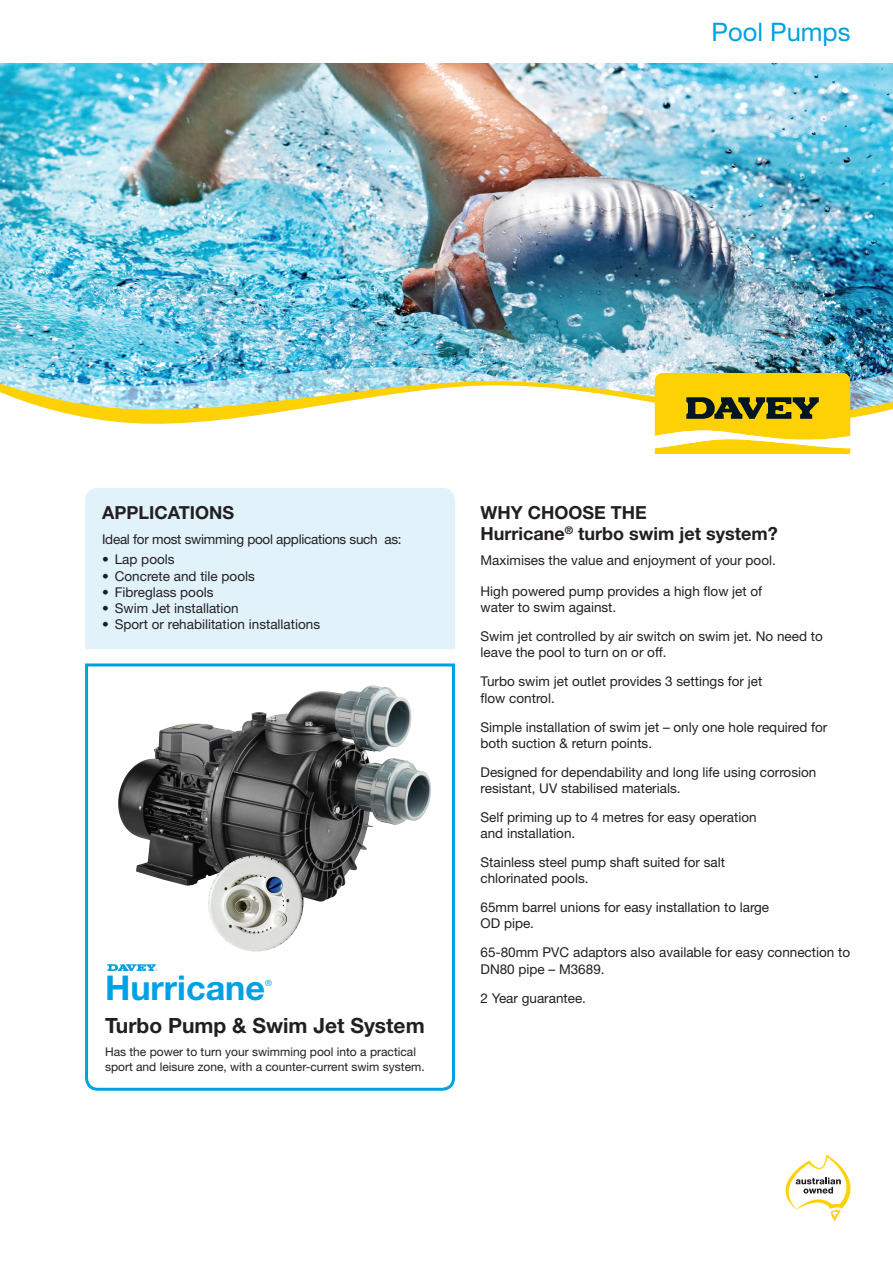
<style>
.page{position:relative;width:893px;height:1263px;background:#fff}
.page>*{position:absolute;margin:0;border:0;box-sizing:border-box;transform-origin:0 0}
.t1{font:700 34.2px "Helvetica Neue";color:#00a1e3}
.t2{font:25.5px "Helvetica Neue LT Std";color:#00a1e3}
.t3{font:700 21px "Helvetica Neue LT Std";color:#231f20}
.t4{font:700 18px/21.6px "Helvetica Neue LT Std";color:#231f20;text-align:center}
.t5{font:13.5px/16.2px "Helvetica Neue LT Std";color:#231f20}
.t6{font:13.5px "Helvetica Neue LT Std";letter-spacing:-.02em;color:#231f20}
.t7{font:12px/14.4px "Helvetica Neue LT Std";color:#231f20}
.t8{font:8.55px "Helvetica Neue";color:#00a1e3}
</style>
<div class="page">
<img style="left:0;top:64px;width:893px;height:291px">
<img style="left:0;top:355px;width:893px;height:78px">
<img style="left:0;top:364px;width:893px;height:60px">
<svg style="left:655px;top:373px;width:195px;height:81px;background:#e1c022"></svg>
<svg style="left:85px;top:663px;width:370px;height:428px"></svg>
<div style="left:85px;top:488px;width:370px;height:161px;background:#e1f2fb"></div>
<svg style="left:785px;top:1154px;width:65px;height:66px"></svg>
<img style="left:122px;top:685px;width:250px;height:99px">
<img style="left:208px;top:855px;width:95px;height:96px;border-radius:47px">
<h2 class="t2" style="left:712px;top:16px;width:140px">Pool Pumps</h2>
<h3 class="t4" style="left:102px;top:501px;width:133px">APPLICATIONS</h3>
<p class="t6" style="left:102px;top:531px;width:301px">Ideal for most swimming pool applications such as:</p>
<p class="t5" style="left:102px;top:551px;width:74px">• Lap pools</p>
<p class="t5" style="left:102px;top:567px;width:154px">• Concrete and tile pools</p>
<p class="t5" style="left:102px;top:584px;width:113px">• Fibreglass pools</p>
<p class="t5" style="left:102px;top:600px;width:138px">• Swim Jet installation</p>
<p class="t5" style="left:102px;top:616px;width:220px">• Sport or rehabilitation installations</p>
<h1 class="t1" style="left:105px;top:961px;width:162px">Hurricane</h1>
<p class="t8" style="left:265px;top:977px;width:8px">®</p>
<h3 class="t3" style="left:105px;top:1013px;width:321px">Turbo Pump &amp; Swim Jet System</h3>
<p class="t7" style="left:105px;top:1045px;width:321px">Has the power to turn your swimming pool into a practical sport and leisure zone, with a counter-current swim system.</p>
<h3 class="t4" style="left:480px;top:501px;width:88px">Why choose</h3>
<h3 class="t4" style="left:480px;top:501px;width:299px">thE<br>Hurricane<sup>®</sup> turbo swim jet system?</h3>
<p class="t5" style="left:480px;top:552px;width:297px">Maximises the value and enjoyment of your pool.</p>
<p class="t5" style="left:480px;top:583px;width:283px">High powered pump provides a high flow jet of water to swim against.</p>
<p class="t5" style="left:480px;top:628px;width:344px">Swim jet controlled by air switch on swim jet. No need to leave the pool to turn on or off.</p>
<p class="t5" style="left:480px;top:673px;width:283px">Turbo swim jet outlet provides 3 settings for jet flow control.</p>
<p class="t5" style="left:480px;top:718px;width:348px">Simple installation of swim jet – only one hole required for both suction &amp; return points.</p>
<p class="t5" style="left:480px;top:764px;width:337px">Designed for dependability and long life using corrosion resistant, UV stabilised materials.</p>
<p class="t5" style="left:480px;top:809px;width:278px">Self priming up to 4 metres for easy operation and installation.</p>
<p class="t5" style="left:480px;top:854px;width:246px">Stainless steel pump shaft suited for salt chlorinated pools.</p>
<p class="t5" style="left:480px;top:899px;width:290px">65mm barrel unions for easy installation to large<br>OD pipe.</p>
<p class="t5" style="left:480px;top:944px;width:371px">65-80mm PVC adaptors also available for easy connection to<br>DN80 pipe – M3689.</p>
<p class="t5" style="left:480px;top:989px;width:107px">2 Year guarantee.</p>
</div>
